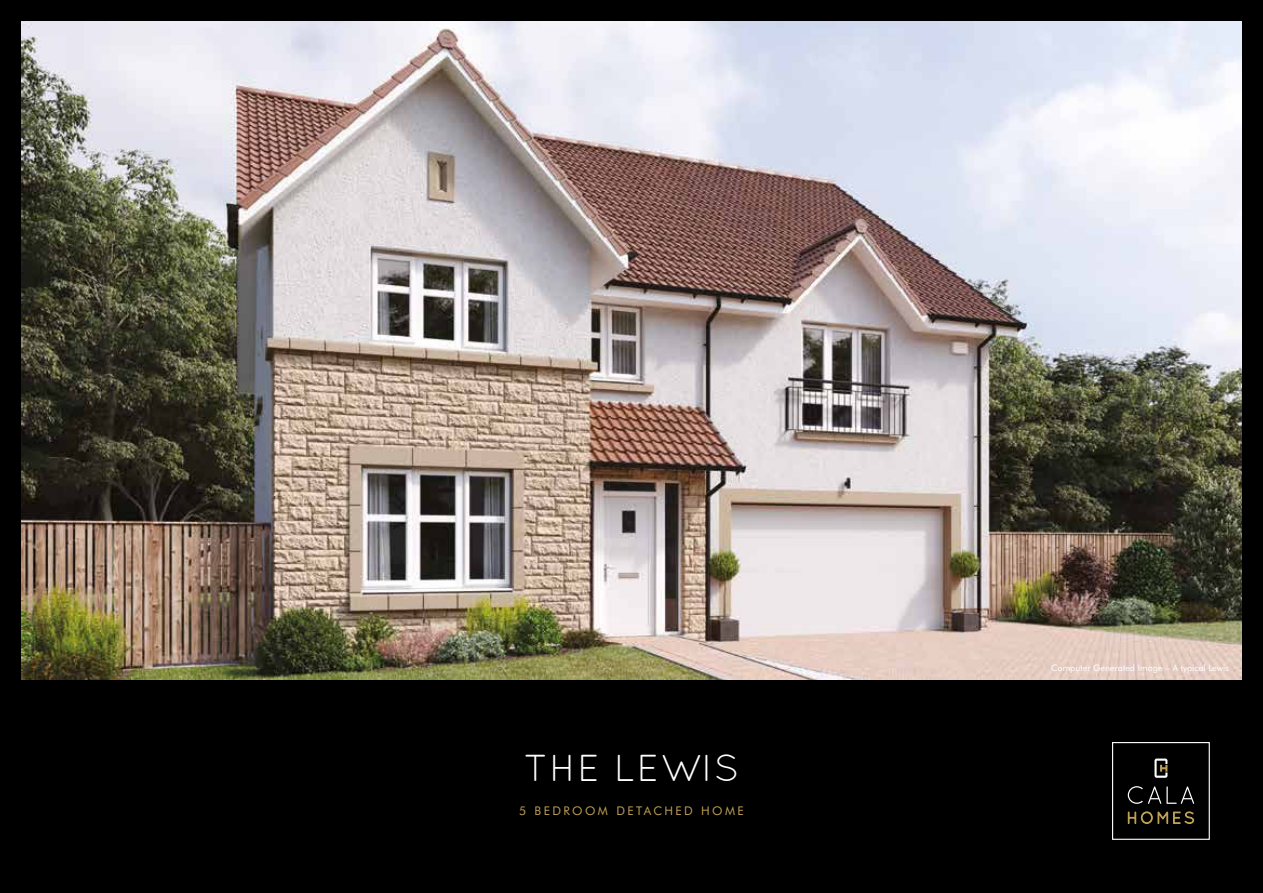
<style>
.page{position:relative;width:1263px;height:893px;background:#000}
.page>*{position:absolute;margin:0;border:0;box-sizing:border-box;transform-origin:0 0}
.t1{font:37.5px "Quicksand";letter-spacing:.04em;color:#fff}
.t2{font:12px "Futura BT";letter-spacing:.2em;color:#be9f56}
.t3{font:9px "Futura BT";color:#fff}
</style>
<div class="page">
<img style="left:21px;top:21px;width:1221px;height:659px">
<svg style="left:1154px;top:758px;width:13px;height:20px"></svg>
<svg style="left:1128px;top:786px;width:66px;height:18px"></svg>
<svg style="left:1128px;top:811px;width:66px;height:13px"></svg>
<div style="left:1112px;top:742px;width:98px;height:98px;border:1px solid #fff"></div>
<h1 class="t1" style="left:524px;top:746px;width:217px">THE LEWIS</h1>
<h2 class="t2" style="left:519px;top:803px;width:226px">5 BEDROOM DETACHED HOME</h2>
<p class="t3" style="left:1051px;top:662px;width:179px">Computer Generated Image – A typical Lewis</p>
</div>
